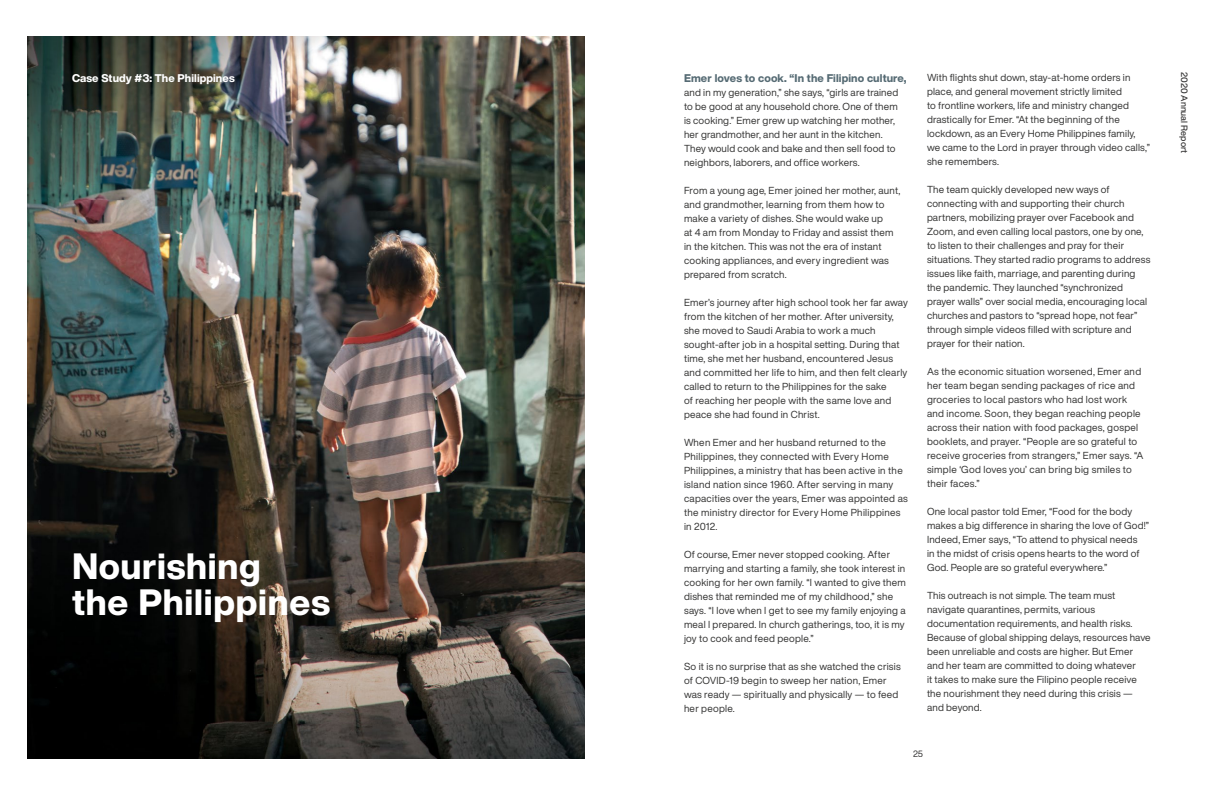
<style>
.page{position:relative;width:1224px;height:792px;background:#fff}
.page>*{position:absolute;margin:0;border:0;box-sizing:border-box;transform-origin:0 0}
.t1{font:800 36px/36px "Helvetica Now Display";letter-spacing:.02em;color:#fff}
.t2{font:800 11px "Helvetica Now Display";letter-spacing:.01em;color:#566b74}
.t3{font:800 11px "Helvetica Now Display";letter-spacing:.005em;color:#fff}
.t4{font:10px/14px "Helvetica Now Display";letter-spacing:.02em;color:#343433}
.t5{font:500 9px "Helvetica Now Display";letter-spacing:.005em;color:#343433}
.t6{font:9px "Helvetica Now Display";color:#343433}
</style>
<div class="page">
<img style="left:27px;top:36px;width:558px;height:517px">
<img style="left:27px;top:553px;width:558px;height:206px">
<img style="left:27px;top:36px;width:300px;height:198px">
<p class="t3" style="left:72px;top:70px;width:164px">Case Study #3: The Philippines</p>
<h1 class="t1" style="left:72px;top:548px;width:260px">Nourishing<br>the Philippines</h1>
<p class="t2" style="left:684px;top:70px;width:224px">Emer loves to cook. “In the Filipino culture,</p>
<p class="t4" style="left:684px;top:85px;width:216px">and in my generation,” she says, “girls are trained to be good at any household chore. One of them is cooking.” Emer grew up watching her mother, her grandmother, and her aunt in the kitchen.<br>They would cook and bake and then sell food to neighbors, laborers, and office workers.</p>
<p class="t4" style="left:684px;top:183px;width:218px">From a young age, Emer joined her mother, aunt, and grandmother, learning from them how to make a variety of dishes. She would wake up<br>at 4 am from Monday to Friday and assist them in the kitchen. This was not the era of instant cooking appliances, and every ingredient was prepared from scratch.</p>
<p class="t4" style="left:684px;top:295px;width:225px">Emer’s journey after high school took her far away from the kitchen of her mother. After university, she moved to Saudi Arabia to work a much sought-after job in a hospital setting. During that time, she met her husband, encountered Jesus and committed her life to him, and then felt clearly called to return to the Philippines for the sake<br>of reaching her people with the same love and peace she had found in Christ.</p>
<p class="t4" style="left:684px;top:435px;width:225px">When Emer and her husband returned to the Philippines, they connected with Every Home Philippines, a ministry that has been active in the island nation since 1960. After serving in many capacities over the years, Emer was appointed as the ministry director for Every Home Philippines in 2012.</p>
<p class="t4" style="left:684px;top:547px;width:223px">Of course, Emer never stopped cooking. After marrying and starting a family, she took interest in cooking for her own family. “I wanted to give them dishes that reminded me of my childhood,” she says. “I love when I get to see my family enjoying a meal I prepared. In church gatherings, too, it is my joy to cook and feed people.”</p>
<p class="t4" style="left:684px;top:659px;width:218px">So it is no surprise that as she watched the crisis of COVID-19 begin to sweep her nation, Emer was ready — spiritually and physically — to feed her people.</p>
<p class="t4" style="left:927px;top:70px;width:224px">With flights shut down, stay-at-home orders in place, and general movement strictly limited<br>to frontline workers, life and ministry changed drastically for Emer. “At the beginning of the lockdown, as an Every Home Philippines family, we came to the Lord in prayer through video calls,” she remembers.</p>
<p class="t4" style="left:927px;top:182px;width:225px">The team quickly developed new ways of connecting with and supporting their church partners, mobilizing prayer over Facebook and Zoom, and even calling local pastors, one by one, to listen to their challenges and pray for their situations. They started radio programs to address issues like faith, marriage, and parenting during the pandemic. They launched “synchronized prayer walls” over social media, encouraging local churches and pastors to “spread hope, not fear” through simple videos filled with scripture and prayer for their nation.</p>
<p class="t4" style="left:927px;top:364px;width:218px">As the economic situation worsened, Emer and her team began sending packages of rice and groceries to local pastors who had lost work and income. Soon, they began reaching people across their nation with food packages, gospel booklets, and prayer. “People are so grateful to receive groceries from strangers,” Emer says. “A simple ‘God loves you’ can bring big smiles to their faces.”</p>
<p class="t4" style="left:927px;top:504px;width:224px">One local pastor told Emer, “Food for the body makes a big difference in sharing the love of God!” Indeed, Emer says, “To attend to physical needs<br>in the midst of crisis opens hearts to the word of God. People are so grateful everywhere.”</p>
<p class="t4" style="left:927px;top:588px;width:225px">This outreach is not simple. The team must navigate quarantines, permits, various documentation requirements, and health risks.<br>Because of global shipping delays, resources have been unreliable and costs are higher. But Emer and her team are committed to doing whatever<br>it takes to make sure the Filipino people receive the nourishment they need during this crisis — and beyond.</p>
<p class="t6" style="left:913px;top:747px;width:11px">25</p>
<p class="t5" style="left:1191px;top:72px;width:83px;rotate:90deg">2020 Annual Report</p>
</div>
